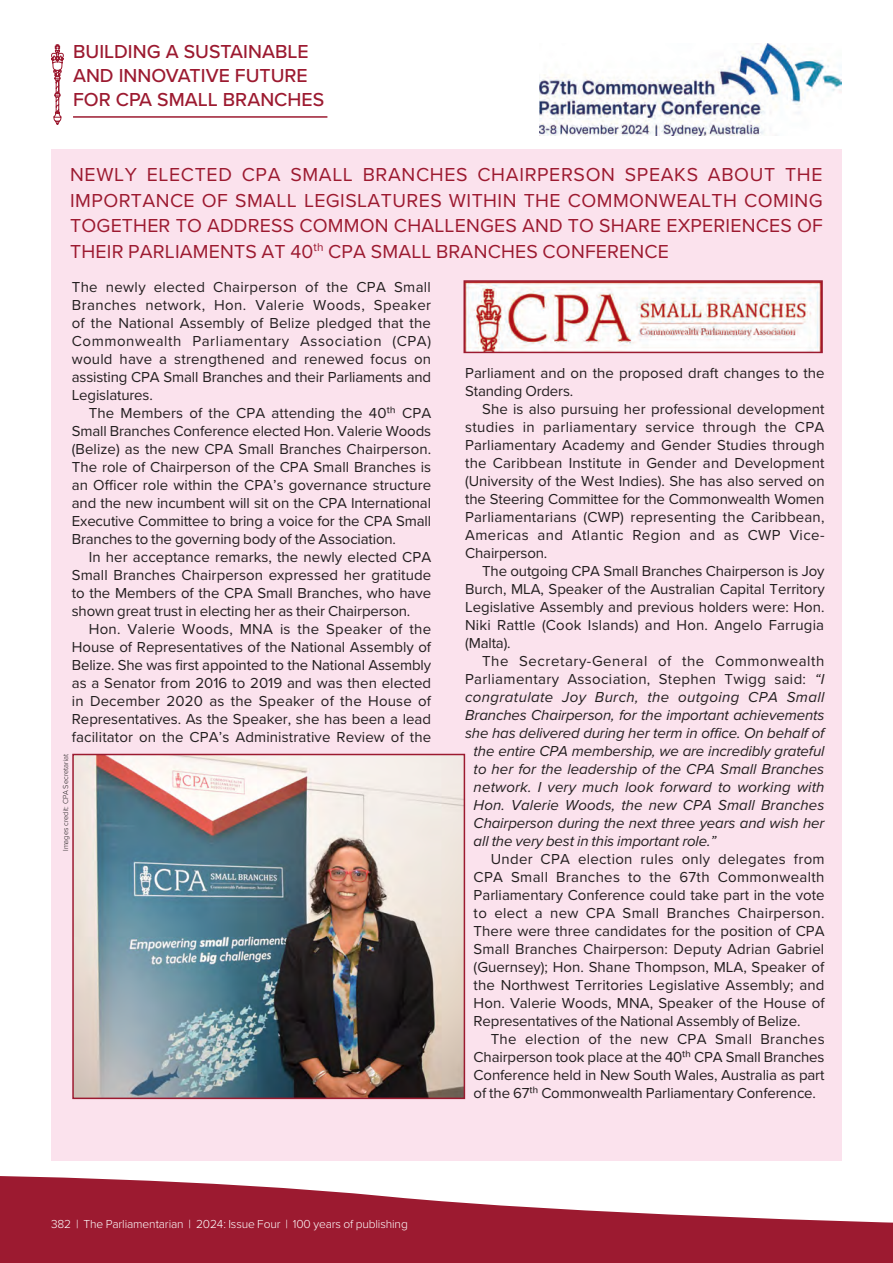
<style>
.page{position:relative;width:893px;height:1263px;background:#fff}
.page>*{position:absolute;margin:0;border:0;box-sizing:border-box;transform-origin:0 0}
.Standfirst_new{font:19.5px/25.5px "Proxima Nova";letter-spacing:.01em;color:#9c1a30;text-align:justify}
.title_1_copy{font:500 19.5px/24px "Proxima Nova";color:#9c1a30}
.Crosshead_1{font:15px/18px "Proxima Nova";color:#231f20;text-align:justify}
.Crosshead_1-2{font:italic 15px "Proxima Nova";letter-spacing:-.005em;color:#231f20}
.Crosshead_1-3{font:15px "Proxima Nova";letter-spacing:.025em;color:#231f20}
.Crosshead_1-4{font:italic 15px "Proxima Nova";letter-spacing:.025em;color:#231f20}
.Crosshead_1-5{font:15px "Proxima Nova";letter-spacing:.04em;color:#231f20}
.t1{font:300 12px "Proxima Nova";letter-spacing:-.01em;color:#fff}
.Crosshead_1-6{font:300 7.5px "Proxima Nova";color:#231f20}
.s1{font-style:italic}
</style>
<div class="page">
<svg style="left:0;top:1176px;width:893px;height:87px;fill:#9c1a30"></svg>
<div style="left:51px;top:149px;width:791px;height:1012px;background:#fbe2ed"></div>
<img style="left:466px;top:283px;width:354px;height:67px">
<div style="left:463px;top:280px;width:360px;height:73px;border:2px solid #9c1a30"></div>
<img style="left:75px;top:757px;width:387px;height:339px">
<div style="left:72px;top:754px;width:393px;height:345px;border:2px solid #9c1a30"></div>
<hr style="left:73px;top:116px;width:254px;height:2px;background:#9c1a30">
<svg style="left:51px;top:45px;width:13px;height:79px"></svg>
<img style="left:540px;top:43px;width:301px;height:92px">
<p class="title_1_copy" style="left:73px;top:39px;width:253px">BUILDING A SUSTAINABLE<br>AND INNOVATIVE FUTURE<br>FOR CPA SMALL BRANCHES</p>
<p class="Standfirst_new" style="left:70px;top:161px;width:754px">NEWLY ELECTED CPA SMALL BRANCHES CHAIRPERSON SPEAKS ABOUT THE IMPORTANCE OF SMALL LEGISLATURES WITHIN THE COMMONWEALTH COMING TOGETHER TO ADDRESS COMMON CHALLENGES AND TO SHARE EXPERIENCES OF THEIR PARLIAMENTS AT 40<sup>th</sup> CPA SMALL BRANCHES CONFERENCE</p>
<p class="Crosshead_1" style="left:72px;top:278px;width:361px">The newly elected Chairperson of the CPA Small Branches network, Hon. Valerie Woods, Speaker of the National Assembly of Belize pledged that the Commonwealth Parliamentary Association (CPA) would have a strengthened and renewed focus on assisting CPA Small Branches and their Parliaments and Legislatures.</p>
<p class="Crosshead_1" style="left:72px;top:404px;width:361px;text-indent:17px">The Members of the CPA attending the 40th CPA Small Branches Conference elected Hon. Valerie Woods (Belize) as the new CPA Small Branches Chairperson.<br>The role of Chairperson of the CPA Small Branches is an Officer role within the CPA’s governance structure and the new incumbent will sit on the CPA International Executive Committee to bring a voice for the CPA Small Branches to the governing body of the Association.</p>
<p class="Crosshead_1" style="left:72px;top:548px;width:361px;text-indent:17px">In her acceptance remarks, the newly elected CPA Small Branches Chairperson expressed her gratitude to the Members of the CPA Small Branches, who have shown great trust in electing her as their Chairperson.</p>
<p class="Crosshead_1" style="left:72px;top:620px;width:361px;text-indent:17px">Hon. Valerie Woods, MNA is the Speaker of the House of Representatives of the National Assembly of Belize. She was first appointed to the National Assembly as a Senator from 2016 to 2019 and was then elected in December 2020 as the Speaker of the House of Representatives. As the Speaker, she has been a lead facilitator on the CPA’s Administrative Review of the</p>
<p class="Crosshead_1-6" style="left:60px;top:851px;width:99px;rotate:-90deg">Images credit: CPA Secretariat</p>
<p class="Crosshead_1" style="left:465px;top:363px;width:361px">Parliament and on the proposed draft changes to the<br>Standing Orders.</p>
<p class="Crosshead_1" style="left:465px;top:399px;width:361px;text-indent:17px">She is also pursuing her professional development studies in parliamentary service through the CPA Parliamentary Academy and Gender Studies through the Caribbean Institute in Gender and Development (University of the West Indies). She has also served on the Steering Committee for the Commonwealth Women Parliamentarians (CWP) representing the Caribbean, Americas and Atlantic Region and as CWP Vice-Chairperson.</p>
<p class="Crosshead_1" style="left:465px;top:561px;width:361px;text-indent:17px">The outgoing CPA Small Branches Chairperson is Joy Burch, MLA, Speaker of the Australian Capital Territory Legislative Assembly and previous holders were: Hon.<br>Niki Rattle (Cook Islands) and Hon. Angelo Farrugia (Malta).</p>
<p class="Crosshead_1-5" style="left:482px;top:650px;width:344px">The Secretary-General of the Commonwealth</p>
<p class="Crosshead_1-3" style="left:465px;top:668px;width:361px">Parliamentary Association, Stephen Twigg said: <span class="s1">“I</span></p>
<p class="Crosshead_1-4" style="left:465px;top:686px;width:361px">congratulate Joy Burch, the outgoing CPA Small</p>
<p class="Crosshead_1-2" style="left:465px;top:704px;width:361px">Branches Chairperson, for the important achievements</p>
<p class="Crosshead_1-2" style="left:465px;top:722px;width:361px">she has delivered during her term in office. On behalf of</p>
<p class="Crosshead_1-2" style="left:474px;top:740px;width:352px">the entire CPA membership, we are incredibly grateful</p>
<p class="Crosshead_1-2" style="left:474px;top:758px;width:352px">to her for the leadership of the CPA Small Branches</p>
<p class="Crosshead_1-2" style="left:474px;top:776px;width:352px">network. I very much look forward to working with</p>
<p class="Crosshead_1-2" style="left:474px;top:794px;width:352px">Hon. Valerie Woods, the new CPA Small Branches</p>
<p class="Crosshead_1-2" style="left:474px;top:812px;width:352px">Chairperson during the next three years and wish her</p>
<p class="Crosshead_1-2" style="left:474px;top:830px;width:244px">all the very best in this important role.”</p>
<p class="Crosshead_1" style="left:474px;top:849px;width:353px;text-indent:17px">Under CPA election rules only delegates from CPA Small Branches to the 67th Commonwealth Parliamentary Conference could take part in the vote to elect a new CPA Small Branches Chairperson.<br>There were three candidates for the position of CPA Small Branches Chairperson: Deputy Adrian Gabriel (Guernsey); Hon. Shane Thompson, MLA, Speaker of the Northwest Territories Legislative Assembly; and Hon. Valerie Woods, MNA, Speaker of the House of Representatives of the National Assembly of Belize.</p>
<p class="Crosshead_1" style="left:474px;top:1029px;width:352px;text-indent:17px">The election of the new CPA Small Branches Chairperson took place at the 40th CPA Small Branches Conference held in New South Wales, Australia as part of the 67th Commonwealth Parliamentary Conference.</p>
<p class="t1" style="left:51px;top:1215px;width:358px">382 | The Parliamentarian | 2024: Issue Four | 100 years of publishing</p>
</div>
